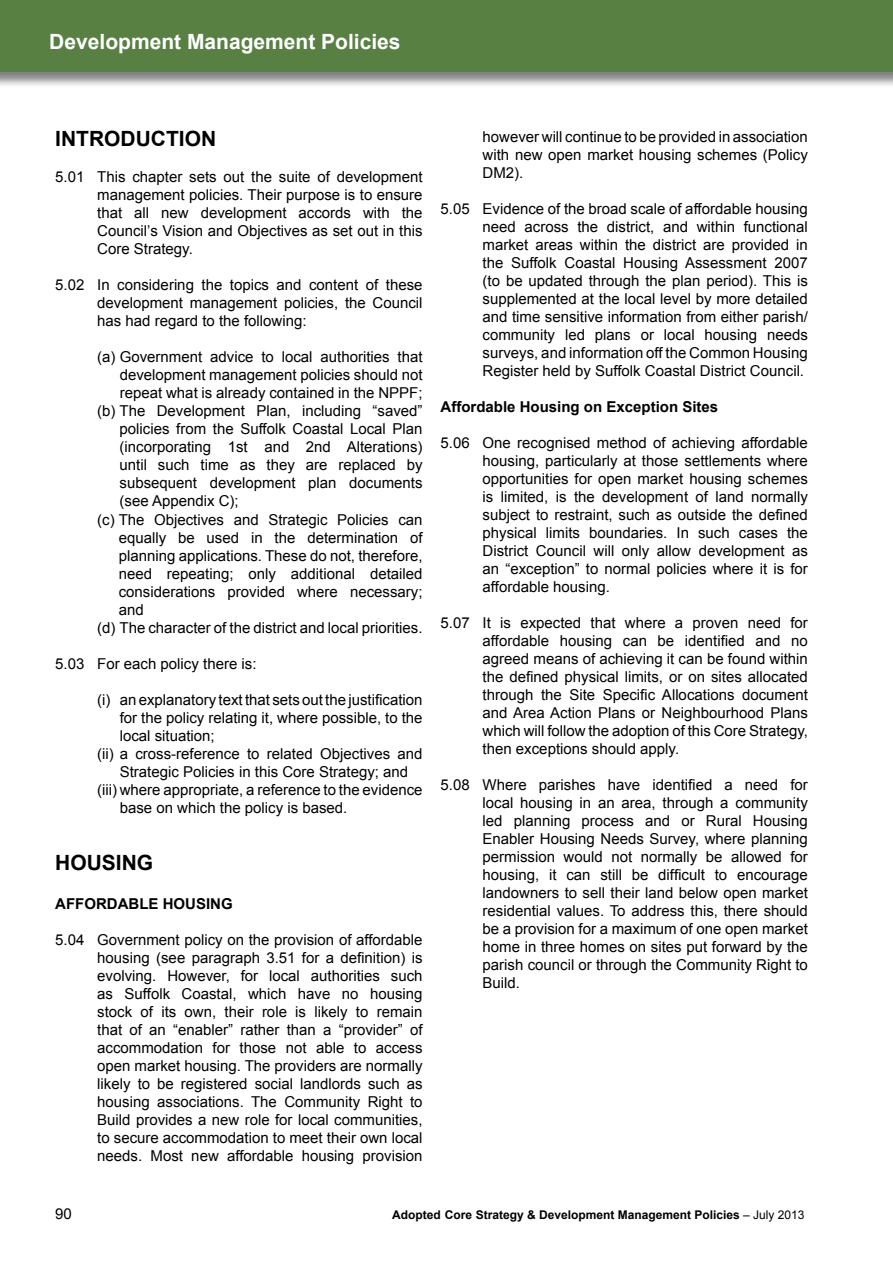
<style>
.page{position:relative;width:893px;height:1263px;background:#fff}
.page>*{position:absolute;margin:0;border:0;box-sizing:border-box;transform-origin:0 0}
.t1{font:700 21px "Arial";color:#fff}
.t2{font:700 21px "Arial";color:#000}
.t3{font:15px/18px "Arial";color:#000;text-align:justify}
.t4{font:700 15px "Arial";color:#000}
.t5{font:700 12px "Arial";color:#000}
.s1{font-weight:400}
</style>
<div class="page">
<div style="left:0;top:0;width:893px;height:88px;background:#000;opacity:.5"></div>
<div style="left:0;top:0;width:893px;height:71px;background:#588043"></div>
<h1 class="t1" style="left:49px;top:27px;width:353px">Development Management Policies</h1>
<h1 class="t2" style="left:55px;top:125px;width:162px">INTRODUCTION</h1>
<p class="t3" style="left:97px;top:168px;width:327px;text-indent:-42px">5.01 This chapter sets out the suite of development management policies. Their purpose is to ensure that all new development accords with the Council’s Vision and Objectives as set out in this Core Strategy.</p>
<p class="t3" style="left:97px;top:276px;width:327px;text-indent:-42px">5.02 In considering the topics and content of these development management policies, the Council has had regard to the following:</p>
<p class="t3" style="left:97px;top:348px;width:327px">(a) Government advice to local authorities that</p>
<p class="t3" style="left:120px;top:366px;width:304px">development management policies should not</p>
<p class="t3" style="left:120px;top:384px;width:304px">repeat what is already contained in the NPPF;</p>
<p class="t3" style="left:97px;top:402px;width:327px">(b) The Development Plan, including “saved”</p>
<p class="t3" style="left:120px;top:420px;width:305px">policies from the Suffolk Coastal Local Plan</p>
<p class="t3" style="left:120px;top:438px;width:305px">(incorporating 1st and 2nd Alterations)</p>
<p class="t3" style="left:120px;top:456px;width:305px">until such time as they are replaced by</p>
<p class="t3" style="left:120px;top:474px;width:305px">subsequent development plan documents</p>
<p class="t3" style="left:120px;top:492px;width:121px">(see Appendix C);</p>
<p class="t3" style="left:97px;top:510px;width:327px">(c) The Objectives and Strategic Policies can</p>
<p class="t3" style="left:119px;top:528px;width:305px">equally be used in the determination of</p>
<p class="t3" style="left:119px;top:546px;width:305px">planning applications. These do not, therefore,</p>
<p class="t3" style="left:119px;top:564px;width:305px">need repeating; only additional detailed</p>
<p class="t3" style="left:119px;top:582px;width:305px">considerations provided where necessary;</p>
<p class="t3" style="left:119px;top:600px;width:27px">and</p>
<p class="t3" style="left:97px;top:618px;width:327px">(d) The character of the district and local priorities.</p>
<p class="t3" style="left:55px;top:654px;width:203px">5.03 For each policy there is:</p>
<p class="t3" style="left:97px;top:690px;width:327px">(i) an explanatory text that sets out the justification</p>
<p class="t3" style="left:120px;top:708px;width:304px">for the policy relating it, where possible, to the</p>
<p class="t3" style="left:120px;top:726px;width:97px">local situation;</p>
<p class="t3" style="left:97px;top:744px;width:327px">(ii) a cross-reference to related Objectives and</p>
<p class="t3" style="left:120px;top:762px;width:290px">Strategic Policies in this Core Strategy; and</p>
<p class="t3" style="left:97px;top:780px;width:327px">(iii) where appropriate, a reference to the evidence</p>
<p class="t3" style="left:120px;top:798px;width:229px">base on which the policy is based.</p>
<h1 class="t2" style="left:55px;top:848px;width:100px">HOUSING</h1>
<p class="t4" style="left:55px;top:893px;width:179px">AFFORDABLE HOUSING</p>
<p class="t3" style="left:97px;top:930px;width:327px;text-indent:-42px">5.04 Government policy on the provision of affordable housing (see paragraph 3.51 for a definition) is evolving. However, for local authorities such as Suffolk Coastal, which have no housing stock of its own, their role is likely to remain that of an “enabler” rather than a “provider” of accommodation for those not able to access open market housing. The providers are normally likely to be registered social landlords such as housing associations. The Community Right to Build provides a new role for local communities, to secure accommodation to meet their own local needs. Most new affordable housing provision</p>
<p class="t3" style="left:483px;top:128px;width:327px">however will continue to be provided in association with new open market housing schemes (Policy DM2).</p>
<p class="t3" style="left:483px;top:200px;width:327px;text-indent:-42px">5.05 Evidence of the broad scale of affordable housing need across the district, and within functional market areas within the district are provided in the Suffolk Coastal Housing Assessment 2007 (to be updated through the plan period). This is supplemented at the local level by more detailed and time sensitive information from either parish/ community led plans or local housing needs surveys, and information off the Common Housing Register held by Suffolk Coastal District Council.</p>
<p class="t4" style="left:441px;top:397px;width:279px">Affordable Housing on Exception Sites</p>
<p class="t3" style="left:483px;top:434px;width:327px;text-indent:-42px">5.06 One recognised method of achieving affordable housing, particularly at those settlements where opportunities for open market housing schemes is limited, is the development of land normally subject to restraint, such as outside the defined physical limits boundaries. In such cases the District Council will only allow development as an “exception” to normal policies where it is for affordable housing.</p>
<p class="t3" style="left:483px;top:614px;width:327px;text-indent:-42px">5.07 It is expected that where a proven need for affordable housing can be identified and no agreed means of achieving it can be found within the defined physical limits, or on sites allocated through the Site Specific Allocations document and Area Action Plans or Neighbourhood Plans which will follow the adoption of this Core Strategy, then exceptions should apply.</p>
<p class="t3" style="left:483px;top:776px;width:327px;text-indent:-42px">5.08 Where parishes have identified a need for local housing in an area, through a community led planning process and or Rural Housing Enabler Housing Needs Survey, where planning permission would not normally be allowed for housing, it can still be difficult to encourage landowners to sell their land below open market residential values. To address this, there should be a provision for a maximum of one open market home in three homes on sites put forward by the parish council or through the Community Right to Build.</p>
<p class="t3" style="left:55px;top:1204px;width:18px">90</p>
<p class="t5" style="left:392px;top:1206px;width:414px">Adopted Core Strategy &amp; Development Management Policies <span class="s1">– July 2013</span></p>
</div>
